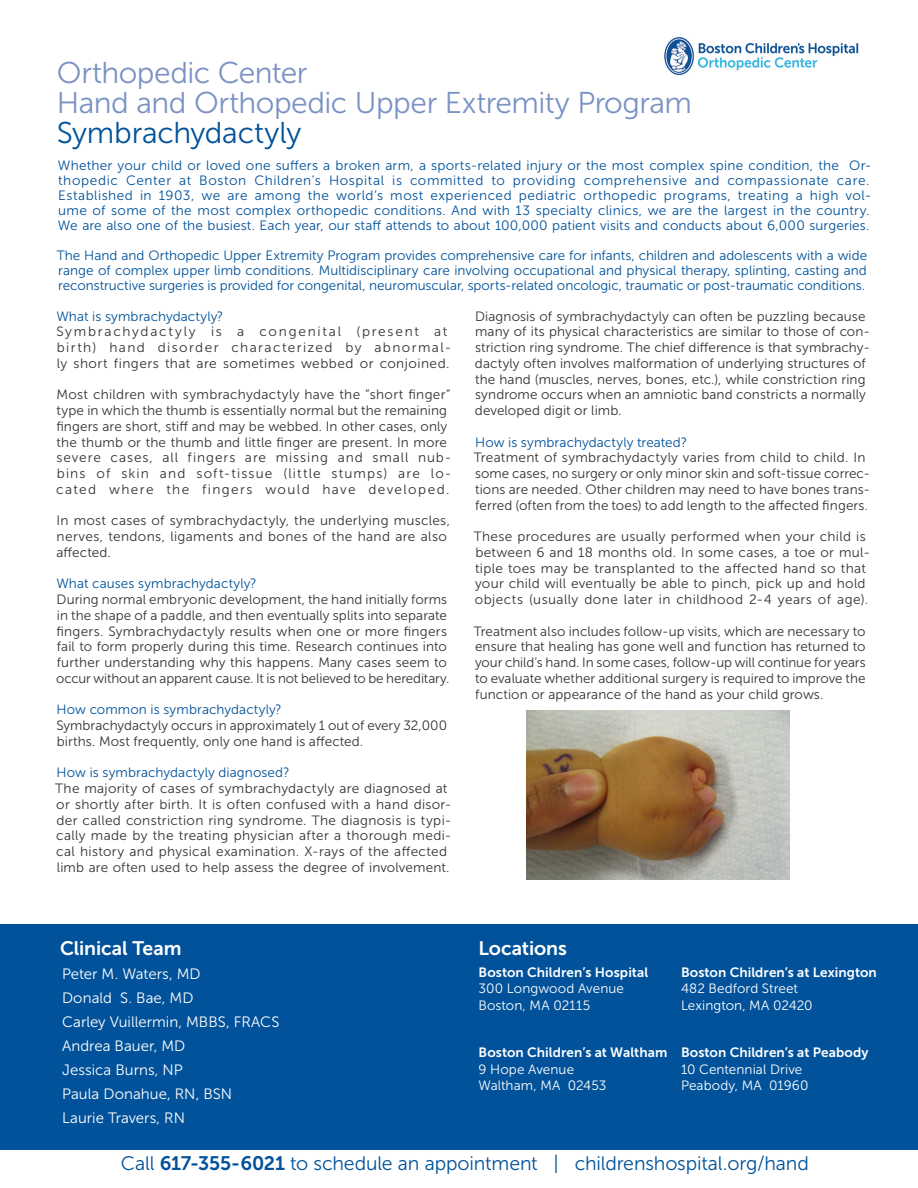
<style>
.page{position:relative;width:918px;height:1188px;background:#fff}
.page>*{position:absolute;margin:0;border:0;box-sizing:border-box;transform-origin:0 0}
.t1{font:30px "Museo Sans 300";letter-spacing:-.015em;color:#7a92c4}
.t2{font:30px "Museo Sans 300";letter-spacing:-.005em;color:#01529a}
.Sched_Appt_H{font:19.5px "Museo Sans 300";letter-spacing:-.005em;color:#01529a}
.Clinical_Team_and_Lo{font:19.5px "Museo Sans 300";letter-spacing:-.005em;color:#fff}
.Clinical_Team_and_Lo-2{font:19.5px "Museo Sans 700";letter-spacing:-.005em;color:#fff}
.t3{font:15px "Museo Sans 300";letter-spacing:.005em;color:#fff}
.MCH_P{font:13.5px/15.8px "Museo Sans 300";letter-spacing:.01em;color:#333}
.Intro_P{font:13.5px/15px "Museo Sans 300";letter-spacing:.015em;color:#01529a}
.t4{font:13.5px/16.5px "Museo Sans 300";letter-spacing:.005em;color:#fff}
.t5{font:13.5px "Museo Sans 700";letter-spacing:.005em;color:#fff}
.MCH_P-2{font:13.5px/15.8px "Museo Sans 300";letter-spacing:.105em;color:#333}
.t6{font:12px "Museo Sans 700";letter-spacing:.01em;color:#fff}
.t7{font:10.5px "Museo Sans 300";letter-spacing:.01em;color:#fff}
.s1{font-family:"Museo Sans 700"}
</style>
<div class="page">
<img style="left:664px;top:37px;width:195px;height:39px">
<div style="left:0;top:926px;width:918px;height:223px;background:#01529a"></div>
<img style="left:526px;top:711px;width:263px;height:168px">
<h1 class="t1" style="left:57px;top:56px;width:252px">Orthopedic Center</h1>
<h1 class="t1" style="left:57px;top:86px;width:637px">Hand and Orthopedic Upper Extremity Program</h1>
<h2 class="t2" style="left:57px;top:116px;width:246px">Symbrachydactyly</h2>
<p class="Intro_P" style="left:58px;top:158px;width:815px">Whether your child or loved one suffers a broken arm, a sports-related injury or the most complex spine condition, the Or&shy;thopedic Center at Boston Children’s Hospital is committed to providing comprehensive and compassionate care.<br>Established in 1903, we are among the world’s most experienced pediatric orthopedic programs, treating a high vol&shy;ume of some of the most complex orthopedic conditions. And with 13 specialty clinics, we are the largest in the country.<br>We are also one of the busiest. Each year, our staff attends to about 100,000 patient visits and conducts about 6,000 surgeries.</p>
<p class="Intro_P" style="left:57px;top:248px;width:812px;text-align:justify">The Hand and Orthopedic Upper Extremity Program provides comprehensive care for infants, children and adolescents with a wide range of complex upper limb conditions. Multidisciplinary care involving occupational and physical therapy, splinting, casting and reconstructive surgeries is provided for congenital, neuromuscular, sports-related oncologic, traumatic or post-traumatic conditions.</p>
<p class="Intro_P" style="left:56px;top:309px;width:168px">What is symbrachydactyly?</p>
<p class="MCH_P-2" style="left:56px;top:324px;width:397px">Symbrachydactyly is a congenital (present at birth) hand disorder characterized by abnormal&shy;ly short fingers that are sometimes webbed or conjoined.</p>
<p class="MCH_P" style="left:56px;top:387px;width:397px">Most children with symbrachydactyly have the “short finger” type in which the thumb is essentially normal but the remaining fingers are short, stiff and may be webbed. In other cases, only the thumb or the thumb and little finger are present. In more severe cases, all fingers are missing and small nub&shy;bins of skin and soft-tissue (little stumps) are lo&shy;cated where the fingers would have developed.</p>
<p class="MCH_P" style="left:57px;top:513px;width:395px">In most cases of symbrachydactyly, the underlying muscles, nerves, tendons, ligaments and bones of the hand are also affected.</p>
<p class="Intro_P" style="left:56px;top:576px;width:202px">What causes symbrachydactyly?</p>
<p class="MCH_P" style="left:56px;top:592px;width:395px">During normal embryonic development, the hand initially forms in the shape of a paddle, and then eventually splits into separate fingers. Symbrachydactyly results when one or more fingers fail to form properly during this time. Research continues into further understanding why this happens. Many cases seem to occur without an apparent cause. It is not believed to be hereditary.</p>
<p class="Intro_P" style="left:57px;top:702px;width:227px">How common is symbrachydactyly?</p>
<p class="MCH_P" style="left:56px;top:718px;width:392px">Symbrachydactyly occurs in approximately 1 out of every 32,000 births. Most frequently, only one hand is affected.</p>
<p class="Intro_P" style="left:57px;top:765px;width:235px">How is symbrachydactyly diagnosed?</p>
<p class="MCH_P" style="left:55px;top:781px;width:398px">The majority of cases of symbrachydactyly are diagnosed at or shortly after birth. It is often confused with a hand disor&shy;der called constriction ring syndrome. The diagnosis is typi&shy;cally made by the treating physician after a thorough medi&shy;cal history and physical examination. X-rays of the affected limb are often used to help assess the degree of involvement.</p>
<p class="MCH_P" style="left:475px;top:308px;width:397px">Diagnosis of symbrachydactyly can often be puzzling because many of its physical characteristics are similar to those of con&shy;striction ring syndrome. The chief difference is that symbrachy&shy;dactyly often involves malformation of underlying structures of the hand (muscles, nerves, bones, etc.), while constriction ring syndrome occurs when an amniotic band constricts a normally developed digit or limb.</p>
<p class="Intro_P" style="left:475px;top:435px;width:214px">How is symbrachydactyly treated?</p>
<p class="MCH_P" style="left:474px;top:450px;width:398px">Treatment of symbrachydactyly varies from child to child. In some cases, no surgery or only minor skin and soft-tissue correc&shy;tions are needed. Other children may need to have bones trans&shy;ferred (often from the toes) to add length to the affected fingers.</p>
<p class="MCH_P" style="left:474px;top:529px;width:398px">These procedures are usually performed when your child is between 6 and 18 months old. In some cases, a toe or mul&shy;tiple toes may be transplanted to the affected hand so that your child will eventually be able to pinch, pick up and hold objects (usually done later in childhood 2-4 years of age).</p>
<p class="MCH_P" style="left:474px;top:623px;width:393px;text-align:justify">Treatment also includes follow-up visits, which are necessary to ensure that healing has gone well and function has returned to your child’s hand. In some cases, follow-up will continue for years to evaluate whether additional surgery is required to improve the function or appearance of the hand as your child grows.</p>
<p class="Clinical_Team_and_Lo" style="left:62px;top:933px;width:119px">Clinical Team</p>
<p class="t6" style="left:62px;top:962px;width:117px">Peter M. Waters, MD</p>
<p class="Clinical_Team_and_Lo" style="left:481px;top:933px;width:87px">Locations</p>
<p class="t5" style="left:481px;top:960px;width:171px">Boston Children’s Hospital</p>
<p class="t4" style="left:481px;top:976px;width:147px">300 Longwood Avenue</p>
<p class="t4" style="left:481px;top:993px;width:113px">Boston, MA 02115</p>
<p class="Clinical_Team_and_Lo-2" style="left:60px;top:937px;width:123px">Clinical Team</p>
<p class="t3" style="left:62px;top:966px;width:140px">Peter M. Waters, MD</p>
<p class="t3" style="left:62px;top:990px;width:133px">Donald S. Bae, MD</p>
<p class="t3" style="left:62px;top:1014px;width:219px">Carley Vuillermin, MBBS, FRACS</p>
<p class="t3" style="left:62px;top:1038px;width:125px">Andrea Bauer, MD</p>
<p class="t3" style="left:62px;top:1062px;width:122px">Jessica Burns, NP</p>
<p class="t3" style="left:62px;top:1086px;width:172px">Paula Donahue, RN, BSN</p>
<p class="t3" style="left:62px;top:1110px;width:124px">Laurie Travers, RN</p>
<p class="Clinical_Team_and_Lo-2" style="left:478px;top:937px;width:90px">Locations</p>
<p class="t5" style="left:478px;top:965px;width:171px">Boston Children’s Hospital</p>
<p class="t4" style="left:478px;top:981px;width:147px">300 Longwood Avenue</p>
<p class="t4" style="left:478px;top:997px;width:113px">Boston, MA 02115</p>
<p class="t5" style="left:683px;top:960px;width:197px">Boston Children’s at Lexington</p>
<p class="t4" style="left:683px;top:976px;width:133px">482 Bedford Street<br>Lexington, MA 02420</p>
<p class="t5" style="left:681px;top:965px;width:197px">Boston Children’s at Lexington</p>
<p class="t4" style="left:681px;top:981px;width:133px">482 Bedford Street<br>Lexington, MA 02420</p>
<p class="t6" style="left:62px;top:1015px;width:106px">Donald S. Bae, MD</p>
<p class="t5" style="left:481px;top:1041px;width:190px">Boston Children’s at Waltham</p>
<p class="t4" style="left:481px;top:1057px;width:97px">9 Hope Avenue</p>
<p class="t4" style="left:481px;top:1073px;width:129px">Waltham, MA 02453</p>
<p class="t5" style="left:683px;top:1041px;width:189px">Boston Children’s at Peabody</p>
<p class="t4" style="left:683px;top:1057px;width:123px">10 Centennial Drive</p>
<p class="t4" style="left:683px;top:1073px;width:129px">Peabody, MA 01960</p>
<p class="t5" style="left:478px;top:1045px;width:190px">Boston Children’s at Waltham</p>
<p class="t4" style="left:478px;top:1061px;width:97px">9 Hope Avenue</p>
<p class="t4" style="left:478px;top:1078px;width:129px">Waltham, MA 02453</p>
<p class="t5" style="left:681px;top:1045px;width:189px">Boston Children’s at Peabody</p>
<p class="t4" style="left:681px;top:1061px;width:123px">10 Centennial Drive</p>
<p class="t4" style="left:681px;top:1078px;width:129px">Peabody, MA 01960</p>
<p class="t7" style="left:62px;top:1071px;width:101px">Orthopedic Surgeon</p>
<p class="t7" style="left:62px;top:1112px;width:101px">Orthopedic Surgeon</p>
<p class="Sched_Appt_H" style="left:121px;top:1153px;width:690px">Call <span class="s1">617-355-6021</span> to schedule an appointment | childrenshospital.org/hand</p>
</div>
